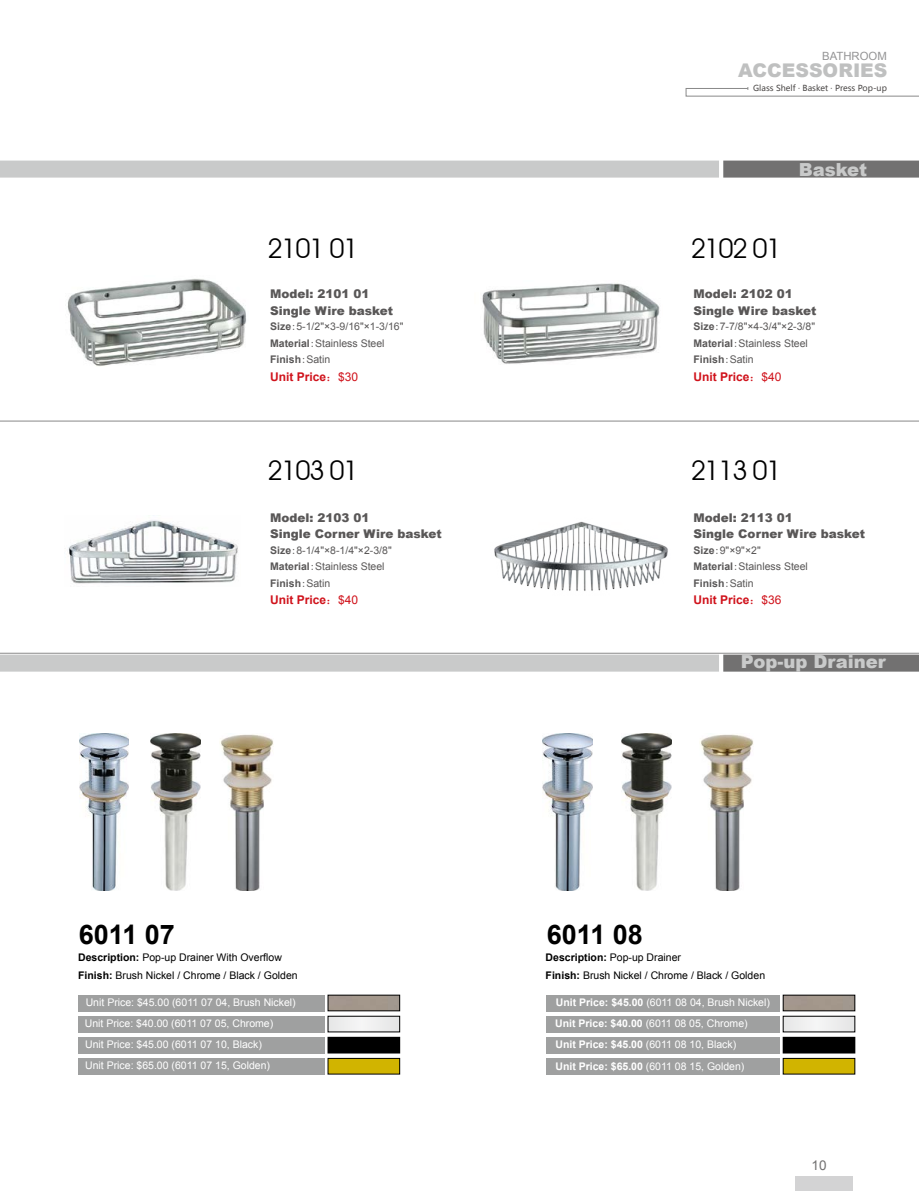
<style>
.page{position:relative;width:919px;height:1191px;background:#fff}
.page>*{position:absolute;margin:0;border:0;box-sizing:border-box;transform-origin:0 0}
.t1{font:27px "Avant Garde IT Cby BT";letter-spacing:-.05em;color:#000}
.t2{font:700 27px "Arial";color:#000}
.t3{font:900 18.75px "Arial";color:#bfc0c0}
.t4{font:900 18px "Arial";color:#c9caca}
.t5{font:13.5px "Arial";color:#727171}
.t6{font:900 12px/16.5px "Arial";color:#595757}
.t7{font:700 12px "Arial";color:#d0121b}
.t8{font:11.4px "Arial";color:#949495}
.t9{font:10.5px/21.3px "Arial";color:#fff}
.t10{font:10.5px/16.5px "Arial";color:#595757}
.t11{font:10.5px/18px "Arial";color:#000}
.t12{font:8.25px "Microsoft Ya Hei";color:#4c4948}
.s1{font-weight:700}
.s2{font-family:"Sim Sun"}
.s3{font-family:"Sim Sun";font-weight:400}
.s4{font-weight:400}
</style>
<div class="page">
<svg style="left:685px;top:87px;width:233px;height:10px"></svg>
<img style="left:67px;top:278px;width:179px;height:88px">
<img style="left:482px;top:283px;width:178px;height:81px">
<img style="left:68px;top:520px;width:170px;height:64px">
<hr style="left:0;top:421px;width:918px;height:1px;background:#898989">
<hr style="left:0;top:653px;width:918px;height:1px;background:#898989">
<div style="left:723px;top:161px;width:195px;height:17px;background:#727171"></div>
<div style="left:723px;top:654px;width:195px;height:17px;background:#727171"></div>
<div style="left:0;top:654px;width:719px;height:17px;background:#c9caca"></div>
<div style="left:0;top:161px;width:719px;height:17px;background:#c9caca"></div>
<div style="left:795px;top:1176px;width:57px;height:15px;background:#d3d3d4"></div>
<img style="left:494px;top:521px;width:174px;height:70px">
<div style="left:78px;top:994px;width:247px;height:17px;background:#9fa0a0"></div>
<div style="left:78px;top:1016px;width:247px;height:16px;background:#9fa0a0"></div>
<div style="left:78px;top:1037px;width:247px;height:16px;background:#9fa0a0"></div>
<div style="left:78px;top:1058px;width:247px;height:16px;background:#9fa0a0"></div>
<img style="left:79px;top:733px;width:49px;height:157px">
<img style="left:543px;top:733px;width:49px;height:157px">
<img style="left:150px;top:733px;width:51px;height:157px">
<img style="left:621px;top:733px;width:50px;height:157px">
<img style="left:220px;top:734px;width:53px;height:156px">
<img style="left:700px;top:734px;width:53px;height:156px">
<div style="left:546px;top:994px;width:233px;height:17px;background:#9fa0a0"></div>
<div style="left:546px;top:1016px;width:233px;height:16px;background:#9fa0a0"></div>
<div style="left:546px;top:1037px;width:234px;height:16px;background:#9fa0a0"></div>
<div style="left:546px;top:1058px;width:234px;height:16px;background:#9fa0a0"></div>
<div style="left:783px;top:1016px;width:71px;height:16px;background:#eee"></div>
<div style="left:783px;top:1037px;width:71px;height:16px;background:#000"></div>
<div style="left:783px;top:1058px;width:71px;height:16px;background:#d1b400"></div>
<div style="left:782px;top:1058px;width:73px;height:16px;border:1px solid #000"></div>
<div style="left:782px;top:994px;width:73px;height:17px;border:1px solid #000"></div>
<div style="left:328px;top:1016px;width:71px;height:16px;background:#eee"></div>
<div style="left:328px;top:1037px;width:71px;height:16px;background:#000"></div>
<div style="left:328px;top:1058px;width:71px;height:16px;background:#d1b400"></div>
<div style="left:327px;top:1058px;width:73px;height:16px;border:1px solid #000"></div>
<div style="left:327px;top:994px;width:73px;height:17px;border:1px solid #000"></div>
<p class="t8" style="left:822px;top:49px;width:66px">BATHROOM</p>
<h2 class="t3" style="left:738px;top:57px;width:151px">ACCESSORIES</h2>
<p class="t12" style="left:753px;top:82px;width:135px">Glass Shelf · Basket · Press Pop-up</p>
<h3 class="t4" style="left:798px;top:156px;width:70px">Basket</h3>
<h1 class="t1" style="left:267px;top:232px;width:93px">2101 01</h1>
<h1 class="t1" style="left:690px;top:232px;width:93px">2102 01</h1>
<p class="t6" style="left:270px;top:285px;width:124px">Model: 2101 01<br>Single Wire basket</p>
<p class="t10" style="left:270px;top:318px;width:135px"><span class="s1">Size</span><span class="s2">:</span>5-1/2"×3-9/16"×1-3/16"<br><span class="s1">Material</span><span class="s2">:</span>Stainless Steel<br><span class="s1">Finish</span><span class="s2">:</span>Satin</p>
<p class="t7" style="left:270px;top:369px;width:90px">Unit Price<span class="s3">：</span><span class="s4">$30</span></p>
<p class="t6" style="left:693px;top:285px;width:124px">Model: 2102 01<br>Single Wire basket</p>
<p class="t10" style="left:693px;top:318px;width:123px"><span class="s1">Size</span><span class="s2">:</span>7-7/8"×4-3/4"×2-3/8"<br><span class="s1">Material</span><span class="s2">:</span>Stainless Steel<br><span class="s1">Finish</span><span class="s2">:</span>Satin</p>
<p class="t7" style="left:693px;top:369px;width:90px">Unit Price<span class="s3">：</span><span class="s4">$40</span></p>
<h1 class="t1" style="left:267px;top:454px;width:93px">2103 01</h1>
<p class="t6" style="left:270px;top:509px;width:173px">Model: 2103 01<br>Single Corner Wire basket</p>
<p class="t10" style="left:270px;top:541px;width:123px"><span class="s1">Size</span><span class="s2">:</span>8-1/4"×8-1/4"×2-3/8"<br><span class="s1">Material</span><span class="s2">:</span>Stainless Steel<br><span class="s1">Finish</span><span class="s2">:</span>Satin</p>
<p class="t7" style="left:270px;top:592px;width:90px">Unit Price<span class="s3">：</span><span class="s4">$40</span></p>
<h1 class="t1" style="left:690px;top:454px;width:93px">2113 01</h1>
<p class="t6" style="left:693px;top:509px;width:173px">Model: 2113 01<br>Single Corner Wire basket</p>
<p class="t10" style="left:693px;top:541px;width:116px"><span class="s1">Size</span><span class="s2">:</span>9"×9"×2"<br><span class="s1">Material</span><span class="s2">:</span>Stainless Steel<br><span class="s1">Finish</span><span class="s2">:</span>Satin</p>
<p class="t7" style="left:693px;top:592px;width:90px">Unit Price<span class="s3">：</span><span class="s4">$36</span></p>
<h3 class="t4" style="left:740px;top:649px;width:146px">Pop-up Drainer</h3>
<h1 class="t2" style="left:79px;top:916px;width:98px">6011 07</h1>
<h1 class="t2" style="left:546px;top:916px;width:98px">6011 08</h1>
<p class="t11" style="left:78px;top:948px;width:221px"><span class="s1">Description:</span> Pop-up Drainer With Overflow<br><span class="s1">Finish:</span> Brush Nickel / Chrome / Black / Golden</p>
<p class="t9" style="left:85px;top:991px;width:212px">Unit Price: $45.00 (6011 07 04, Brush Nickel)<br>Unit Price: $40.00 (6011 07 05, Chrome)</p>
<p class="t9" style="left:85px;top:1034px;width:186px">Unit Price: $45.00 (6011 07 10, Black)<br>Unit Price: $65.00 (6011 07 15, Golden)</p>
<p class="t11" style="left:545px;top:948px;width:221px"><span class="s1">Description:</span> Pop-up Drainer<br><span class="s1">Finish:</span> Brush Nickel / Chrome / Black / Golden</p>
<p class="t9" style="left:555px;top:991px;width:216px"><span class="s1">Unit Price: $45.00</span> (6011 08 04, Brush Nickel)<br><span class="s1">Unit Price: $40.00</span> (6011 08 05, Chrome)<br><span class="s1">Unit Price: $45.00</span> (6011 08 10, Black)<br><span class="s1">Unit Price: $65.00</span> (6011 08 15, Golden)</p>
<p class="t5" style="left:811px;top:1156px;width:17px">10</p>
</div>
